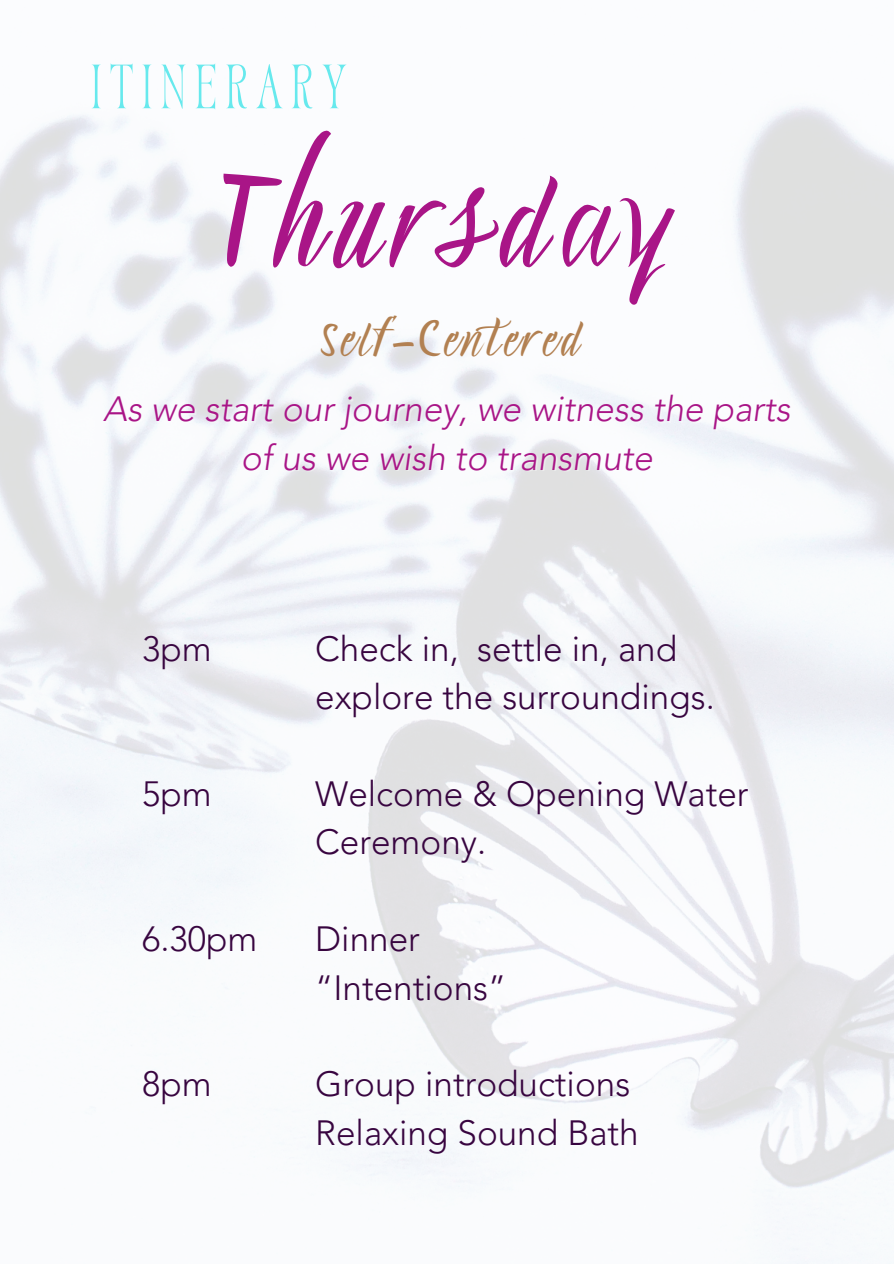
<style>
.page{position:relative;width:894px;height:1264px;background:#fff}
.page>*{position:absolute;margin:0;border:0;box-sizing:border-box;transform-origin:0 0}
.t1{font:117.9px "Holiday Romance";letter-spacing:.11em;color:#a91587}
.t2{font:58.05px "TAN Variety";letter-spacing:.11em;color:#67e9ed}
.t3{font:45px "Holiday Romance";letter-spacing:.11em;color:#b28051}
.t4{font:300 35.1px/48.3px "Avenir LT Pro";color:#380540}
.t5{font:italic 300 35.1px "Avenir LT Pro";color:#a91587}
</style>
<div class="page">
<img style="left:0;top:106px;width:893px;height:1157px">
<p class="t2" style="left:90px;top:63px;width:259px">ITINERARY</p>
<h1 class="t1" style="left:225px;top:153px;width:444px">Thursday</h1>
<h1 class="t3" style="left:321px;top:312px;width:260px">Self-Centered</h1>
<p class="t5" style="left:103px;top:394px;width:688px">As we start our journey, we witness the parts</p>
<p class="t5" style="left:241px;top:443px;width:413px">of us we wish to transmute</p>
<h2 class="t4" style="left:142px;top:627px;width:71px">3pm</h2>
<p class="t4" style="left:315px;top:627px;width:401px">Check in, settle in, and explore the surroundings.</p>
<p class="t4" style="left:142px;top:773px;width:71px">5pm</p>
<p class="t4" style="left:315px;top:772px;width:434px">Welcome &amp; Opening Water<br>Ceremony.</p>
<p class="t4" style="left:142px;top:918px;width:117px">6.30pm</p>
<p class="t4" style="left:315px;top:918px;width:106px">Dinner</p>
<p class="t4" style="left:315px;top:966px;width:192px">“Intentions”</p>
<p class="t4" style="left:142px;top:1063px;width:71px">8pm</p>
<p class="t4" style="left:315px;top:1063px;width:316px">Group introductions</p>
<p class="t4" style="left:315px;top:1111px;width:325px">Relaxing Sound Bath</p>
</div>
